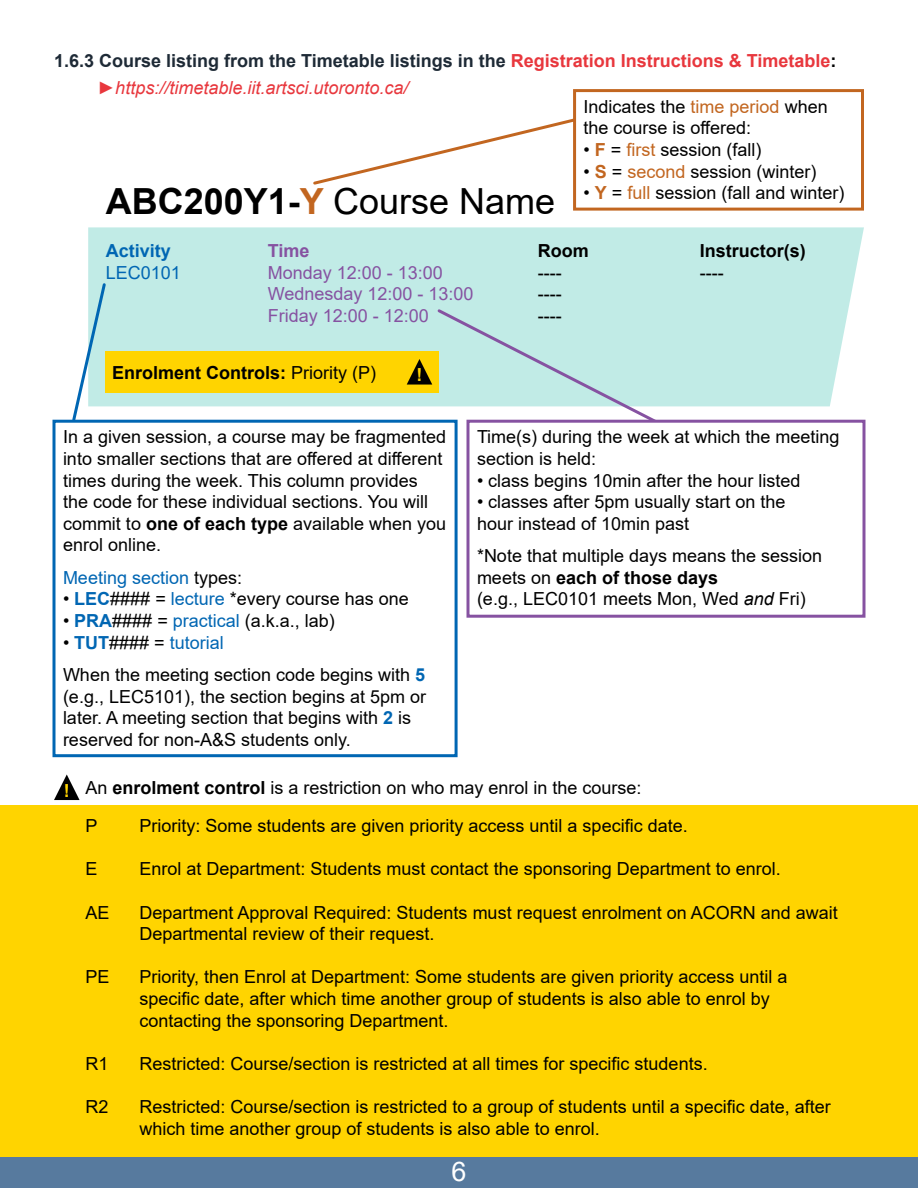
<style>
.page{position:relative;width:918px;height:1188px;background:#fff}
.page>*{position:absolute;margin:0;border:0;box-sizing:border-box;transform-origin:0 0}
.t1{font:36px "Arial";color:#000}
.t2{font:27px "Arial";color:#fff}
.t3{font:18px/21.6px "Arial";color:#000}
.t4{font:700 18px/27px "Arial";color:#1e2a36}
.t5{font:18px "Arial";color:#8652a1}
.t6{font:700 18px "Arial";color:#000}
.t7{font:18px "Arial";color:#0066b3}
.t8{font:700 18px "Arial";color:#0066b3}
.t9{font:700 18px "Arial";color:#8652a1}
.t10{font:700 18px "Arial";color:#ffd400}
.s1{color:#e8373d}
.s2{color:#000}
.s3{font-weight:400;font-style:italic;color:#e8373d}
.s4{color:#c26620}
.s5{font-weight:700;color:#c26620}
.s6{font-weight:700}
.s7{font-weight:400}
.s8{font-weight:700;color:#0066b3}
.s9{color:#0066b3}
.s10{font-weight:700;color:#ffd400}
.s11{font-style:italic}
</style>
<div class="page">
<div style="left:0;top:1153px;width:918px;height:35px;background:#577a9e"></div>
<svg style="left:313px;top:118px;width:260px;height:67px"></svg>
<div style="left:88px;top:227px;width:776px;height:179px;background:#c1ebe6"></div>
<div style="left:573px;top:89px;width:291px;height:122px;border:3px solid #c26620"></div>
<div style="left:106px;top:352px;width:333px;height:41px;background:#ffd400"></div>
<div style="left:0;top:805px;width:918px;height:351px;background:#ffd400"></div>
<svg style="left:407px;top:307px;width:262px;height:113px;background:#c6e5dc"></svg>
<div style="left:466px;top:420px;width:400px;height:198px;border:3px solid #8652a1"></div>
<svg style="left:70px;top:281px;width:38px;height:139px"></svg>
<div style="left:52px;top:420px;width:406px;height:337px;border:3px solid #0066b3"></div>
<svg style="left:54px;top:774px;width:26px;height:26px"></svg>
<p class="t4" style="left:98px;top:47px;width:740px;text-indent:-44px">1.6.3 Course listing from the Timetable listings in the <span class="s1">Registration Instructions &amp; Timetable</span><span class="s2">: </span><span class="s3">►https://timetable.iit.artsci.utoronto.ca/</span></p>
<p class="t3" style="left:584px;top:95px;width:246px">Indicates the <span class="s4">time period</span> when the course is offered:</p>
<p class="t3" style="left:584px;top:139px;width:179px">• <span class="s5">F</span> = <span class="s4">first</span> session (fall)</p>
<p class="t3" style="left:584px;top:160px;width:234px">• <span class="s5">S</span> = <span class="s4">second</span> session (winter)</p>
<p class="t3" style="left:584px;top:182px;width:262px">• <span class="s5">Y</span> = <span class="s4">full</span> session (fall and winter)</p>
<h1 class="t1" style="left:106px;top:177px;width:451px"><span class="s6">ABC200Y1-</span><span class="s5">Y</span> Course Name</h1>
<p class="t8" style="left:106px;top:238px;width:67px">Activity</p>
<p class="t9" style="left:268px;top:238px;width:43px">Time</p>
<p class="t6" style="left:538px;top:238px;width:52px">Room</p>
<p class="t6" style="left:700px;top:238px;width:108px">Instructor(s)</p>
<p class="t7" style="left:106px;top:260px;width:77px">LEC0101</p>
<p class="t5" style="left:268px;top:260px;width:177px">Monday 12:00 - 13:00</p>
<p class="t3" style="left:538px;top:262px;width:25px">----</p>
<p class="t3" style="left:700px;top:262px;width:25px">----</p>
<p class="t5" style="left:268px;top:282px;width:207px">Wednesday 12:00 - 13:00</p>
<p class="t3" style="left:538px;top:283px;width:25px">----</p>
<p class="t5" style="left:268px;top:303px;width:163px">Friday 12:00 - 12:00</p>
<p class="t3" style="left:538px;top:305px;width:25px">----</p>
<p class="t6" style="left:112px;top:360px;width:265px">Enrolment Controls: <span class="s7">Priority (P)</span></p>
<p class="t10" style="left:417px;top:362px;width:7px">!</p>
<p class="t3" style="left:63px;top:426px;width:385px">In a given session, a course may be fragmented into smaller sections that are offered at different times during the week. This column provides the code for these individual sections. You will commit to <span class="s6">one of each type</span> available when you enrol online.</p>
<p class="t7" style="left:63px;top:565px;width:181px">Meeting section <span class="s2">types:</span></p>
<p class="t3" style="left:63px;top:588px;width:347px">• <span class="s8">LEC</span>#### = <span class="s9">lecture</span> *every course has one</p>
<p class="t3" style="left:63px;top:610px;width:273px">• <span class="s8">PRA</span>#### = <span class="s9">practical</span> (a.k.a., lab)</p>
<p class="t3" style="left:63px;top:626px;width:364px;line-height:32.4px">• <span class="s8">TUT</span>#### = <span class="s9">tutorial<br></span>When the meeting section code begins with <span class="s8">5</span></p>
<p class="t3" style="left:63px;top:685px;width:365px">(e.g., LEC5101), the section begins at 5pm or later. A meeting section that begins with <span class="s8">2</span> is reserved for non-A&amp;S students only.</p>
<p class="t3" style="left:64px;top:777px;width:579px"><span class="s10">!</span> An <span class="s6">enrolment control</span> is a restriction on who may enrol in the course:</p>
<p class="t3" style="left:477px;top:426px;width:364px">Time(s) during the week at which the meeting section is held:</p>
<p class="t3" style="left:477px;top:469px;width:325px">• class begins 10min after the hour listed</p>
<p class="t3" style="left:477px;top:491px;width:310px">• classes after 5pm usually start on the hour instead of 10min past</p>
<p class="t3" style="left:477px;top:545px;width:347px">*Note that multiple days means the session meets on <span class="s6">each of those days<br></span>(e.g., LEC0101 meets Mon, Wed <span class="s11">and</span> Fri)</p>
<p class="t3" style="left:86px;top:815px;width:14px">P</p>
<p class="t3" style="left:140px;top:815px;width:550px">Priority: Some students are given priority access until a specific date.</p>
<p class="t3" style="left:86px;top:858px;width:14px">E</p>
<p class="t3" style="left:140px;top:858px;width:643px">Enrol at Department: Students must contact the sponsoring Department to enrol.</p>
<p class="t3" style="left:86px;top:901px;width:26px">AE</p>
<p class="t3" style="left:140px;top:901px;width:700px">Department Approval Required: Students must request enrolment on ACORN and await<br>Departmental review of their request.</p>
<p class="t3" style="left:86px;top:966px;width:26px">PE</p>
<p class="t3" style="left:140px;top:966px;width:649px">Priority, then Enrol at Department: Some students are given priority access until a specific date, after which time another group of students is also able to enrol by contacting the sponsoring Department.</p>
<p class="t3" style="left:86px;top:1053px;width:25px">R1</p>
<p class="t3" style="left:140px;top:1053px;width:570px">Restricted: Course/section is restricted at all times for specific students.</p>
<p class="t3" style="left:86px;top:1096px;width:25px">R2</p>
<p class="t3" style="left:140px;top:1096px;width:693px">Restricted: Course/section is restricted to a group of students until a specific date, after which time another group of students is also able to enrol.</p>
<h2 class="t2" style="left:451px;top:1152px;width:17px">6</h2>
</div>
